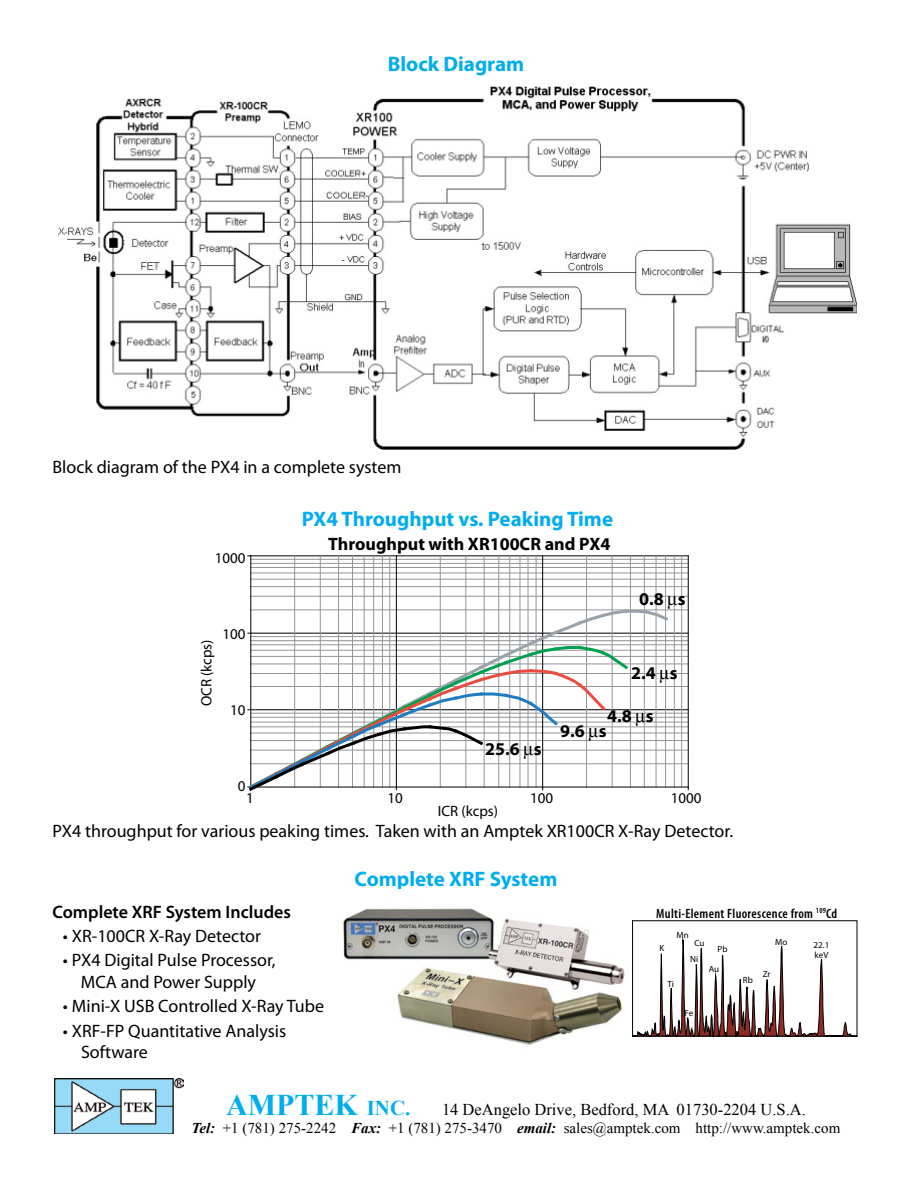
<style>
.page{position:relative;width:918px;height:1188px;background:#fff}
.page>*{position:absolute;margin:0;border:0;box-sizing:border-box;transform-origin:0 0}
.t1{font:700 30px "Times New Roman";color:#00adef}
.t2{font:700 21px "Myriad Pro";color:#00adef}
.t3{font:18px/21.6px "Myriad Pro";color:#000;text-align:center}
.t4{font:700 18px "Myriad";color:#000}
.t5{font:600 18px "Myriad Pro";color:#000}
.t6{font:16.5px "Times New Roman";color:#000}
.t7{font:15px "Times New Roman";color:#000}
.t8{font:15px "Myriad";color:#000}
.t9{font:600 condensed 13.5px "Myriad Pro";letter-spacing:.025em;color:#000}
.t10{font:9px/10.8px "Myriad Pro";color:#000}
.s1{font-size:21px}
.s2{font-weight:700;font-style:italic}
</style>
<div class="page">
<img style="left:55px;top:1079px;width:129px;height:55px">
<img style="left:58px;top:86px;width:799px;height:364px">
<hr style="left:251px;top:764px;width:437px;height:1px;background:#939598">
<hr style="left:251px;top:750px;width:437px;height:1px;background:#939598">
<hr style="left:251px;top:740px;width:437px;height:1px;background:#939598">
<hr style="left:251px;top:733px;width:437px;height:1px;background:#939598">
<hr style="left:251px;top:727px;width:437px;height:1px;background:#939598">
<hr style="left:251px;top:722px;width:437px;height:1px;background:#939598">
<hr style="left:251px;top:717px;width:437px;height:1px;background:#939598">
<hr style="left:251px;top:713px;width:437px;height:1px;background:#939598">
<hr style="left:251px;top:686px;width:437px;height:1px;background:#939598">
<hr style="left:251px;top:673px;width:437px;height:1px;background:#939598">
<hr style="left:251px;top:664px;width:437px;height:1px;background:#939598">
<hr style="left:251px;top:656px;width:437px;height:1px;background:#939598">
<hr style="left:251px;top:650px;width:437px;height:1px;background:#939598">
<hr style="left:251px;top:645px;width:437px;height:1px;background:#939598">
<hr style="left:251px;top:640px;width:437px;height:1px;background:#939598">
<hr style="left:251px;top:636px;width:437px;height:1px;background:#939598">
<hr style="left:251px;top:610px;width:437px;height:1px;background:#939598">
<hr style="left:251px;top:596px;width:437px;height:1px;background:#939598">
<hr style="left:251px;top:586px;width:437px;height:1px;background:#939598">
<hr style="left:251px;top:579px;width:437px;height:1px;background:#939598">
<hr style="left:251px;top:573px;width:437px;height:1px;background:#939598">
<hr style="left:251px;top:567px;width:437px;height:1px;background:#939598">
<hr style="left:251px;top:563px;width:437px;height:1px;background:#939598">
<hr style="left:251px;top:559px;width:437px;height:1px;background:#939598">
<hr style="left:251px;top:709px;width:437px;height:1px;background:#000">
<hr style="left:251px;top:633px;width:437px;height:1px;background:#000">
<hr style="left:251px;top:555px;width:437px;height:1px;background:#000">
<hr style="left:294px;top:556px;width:1px;height:231px;background:#939598">
<hr style="left:320px;top:556px;width:1px;height:231px;background:#939598">
<hr style="left:338px;top:556px;width:1px;height:231px;background:#939598">
<hr style="left:352px;top:556px;width:1px;height:231px;background:#939598">
<hr style="left:364px;top:556px;width:1px;height:231px;background:#939598">
<hr style="left:373px;top:556px;width:1px;height:231px;background:#939598">
<hr style="left:382px;top:556px;width:1px;height:231px;background:#939598">
<hr style="left:390px;top:556px;width:1px;height:231px;background:#939598">
<hr style="left:440px;top:556px;width:1px;height:231px;background:#939598">
<hr style="left:466px;top:556px;width:1px;height:231px;background:#939598">
<hr style="left:484px;top:556px;width:1px;height:231px;background:#939598">
<hr style="left:499px;top:556px;width:1px;height:231px;background:#939598">
<hr style="left:509px;top:556px;width:1px;height:231px;background:#939598">
<hr style="left:520px;top:556px;width:1px;height:231px;background:#939598">
<hr style="left:528px;top:556px;width:1px;height:231px;background:#939598">
<hr style="left:536px;top:556px;width:1px;height:231px;background:#939598">
<hr style="left:586px;top:556px;width:1px;height:231px;background:#939598">
<hr style="left:612px;top:556px;width:1px;height:231px;background:#939598">
<hr style="left:630px;top:556px;width:1px;height:231px;background:#939598">
<hr style="left:644px;top:556px;width:1px;height:231px;background:#939598">
<hr style="left:656px;top:556px;width:1px;height:231px;background:#939598">
<hr style="left:665px;top:556px;width:1px;height:231px;background:#939598">
<hr style="left:674px;top:556px;width:1px;height:231px;background:#939598">
<hr style="left:681px;top:556px;width:1px;height:231px;background:#939598">
<hr style="left:396px;top:556px;width:1px;height:231px;background:#000">
<hr style="left:542px;top:556px;width:1px;height:231px;background:#000">
<hr style="left:688px;top:556px;width:1px;height:231px;background:#000">
<hr style="left:251px;top:787px;width:437px;height:1px;background:#000">
<hr style="left:250px;top:556px;width:1px;height:231px;background:#000">
<img style="left:343px;top:908px;width:282px;height:137px">
<svg style="left:632px;top:920px;width:226px;height:118px"></svg>
<svg style="left:247px;top:595px;width:431px;height:196px"></svg>
<p class="t2" style="left:388px;top:50px;width:138px">Block Diagram</p>
<p class="t3" style="left:52px;top:455px;width:350px">Block diagram of the PX4 in a complete system</p>
<p class="t8" style="left:215px;top:550px;width:32px">1000</p>
<p class="t8" style="left:199px;top:706px;width:69px;rotate:-90deg">OCR (kcps)</p>
<p class="t8" style="left:222px;top:626px;width:25px">100</p>
<p class="t8" style="left:230px;top:703px;width:17px">10</p>
<p class="t2" style="left:302px;top:505px;width:313px">PX4 Throughput vs. Peaking Time</p>
<p class="t4" style="left:328px;top:535px;width:284px">Throughput with XR100CR and PX4</p>
<p class="t4" style="left:639px;top:589px;width:48px">0.8 s</p>
<p class="t4" style="left:631px;top:663px;width:48px">2.4 s</p>
<p class="t4" style="left:607px;top:706px;width:48px">4.8 s</p>
<p class="t4" style="left:485px;top:739px;width:58px">25.6 s</p>
<p class="t4" style="left:560px;top:722px;width:48px">9.6 s</p>
<p class="t8" style="left:238px;top:779px;width:9px">0</p>
<p class="t8" style="left:246px;top:791px;width:9px">1</p>
<p class="t8" style="left:388px;top:791px;width:17px">10</p>
<p class="t8" style="left:530px;top:791px;width:25px">100</p>
<p class="t8" style="left:671px;top:791px;width:32px">1000</p>
<p class="t8" style="left:438px;top:803px;width:62px">ICR (kcps)</p>
<p class="t3" style="left:52px;top:820px;width:682px">PX4 throughput for various peaking times. Taken with an Amptek XR100CR X-Ray Detector.</p>
<p class="t5" style="left:52px;top:900px;width:240px">Complete XRF System Includes</p>
<p class="t3" style="left:63px;top:925px;width:200px">• XR-100CR X-Ray Detector</p>
<p class="t3" style="left:63px;top:949px;width:214px">• PX4 Digital Pulse Processor,<br>MCA and Power Supply</p>
<p class="t3" style="left:63px;top:995px;width:263px">• Mini-X USB Controlled X-Ray Tube</p>
<p class="t3" style="left:81px;top:1019px;width:207px;text-align:left;text-indent:-18px">• XRF-FP Quantitative Analysis<br>Software</p>
<p class="t2" style="left:355px;top:865px;width:204px">Complete XRF System</p>
<p class="t9" style="left:656px;top:905px;width:183px">Multi-Element Fluorescence from <sup>109</sup>Cd</p>
<p class="t10" style="left:659px;top:943px;width:6px">K</p>
<p class="t10" style="left:668px;top:978px;width:8px">Ti</p>
<p class="t10" style="left:676px;top:930px;width:14px">Mn</p>
<p class="t10" style="left:775px;top:936px;width:14px">Mo</p>
<p class="t10" style="left:690px;top:935px;width:16px;line-height:16.5px;text-indent:4px">Cu<br>Ni</p>
<p class="t10" style="left:814px;top:939px;width:17px">22.1 keV</p>
<p class="t10" style="left:718px;top:943px;width:11px">Pb</p>
<p class="t10" style="left:709px;top:964px;width:12px">Au</p>
<p class="t10" style="left:763px;top:968px;width:9px">Zr</p>
<p class="t10" style="left:743px;top:974px;width:12px">Rb</p>
<p class="t10" style="left:685px;top:1007px;width:10px">Fe</p>
<h1 class="t1" style="left:226px;top:1085px;width:186px">AMPTEK <span class="s1">INC.</span></h1>
<p class="t6" style="left:442px;top:1099px;width:365px">14 DeAngelo Drive, Bedford, MA 01730-2204 U.S.A.</p>
<p class="t7" style="left:192px;top:1118px;width:650px"><span class="s2">Tel:</span> +1 (781) 275-2242 <span class="s2">Fax:</span> +1 (781) 275-3470 <span class="s2">email:</span> sales@amptek.com http://www.amptek.com</p>
</div>
